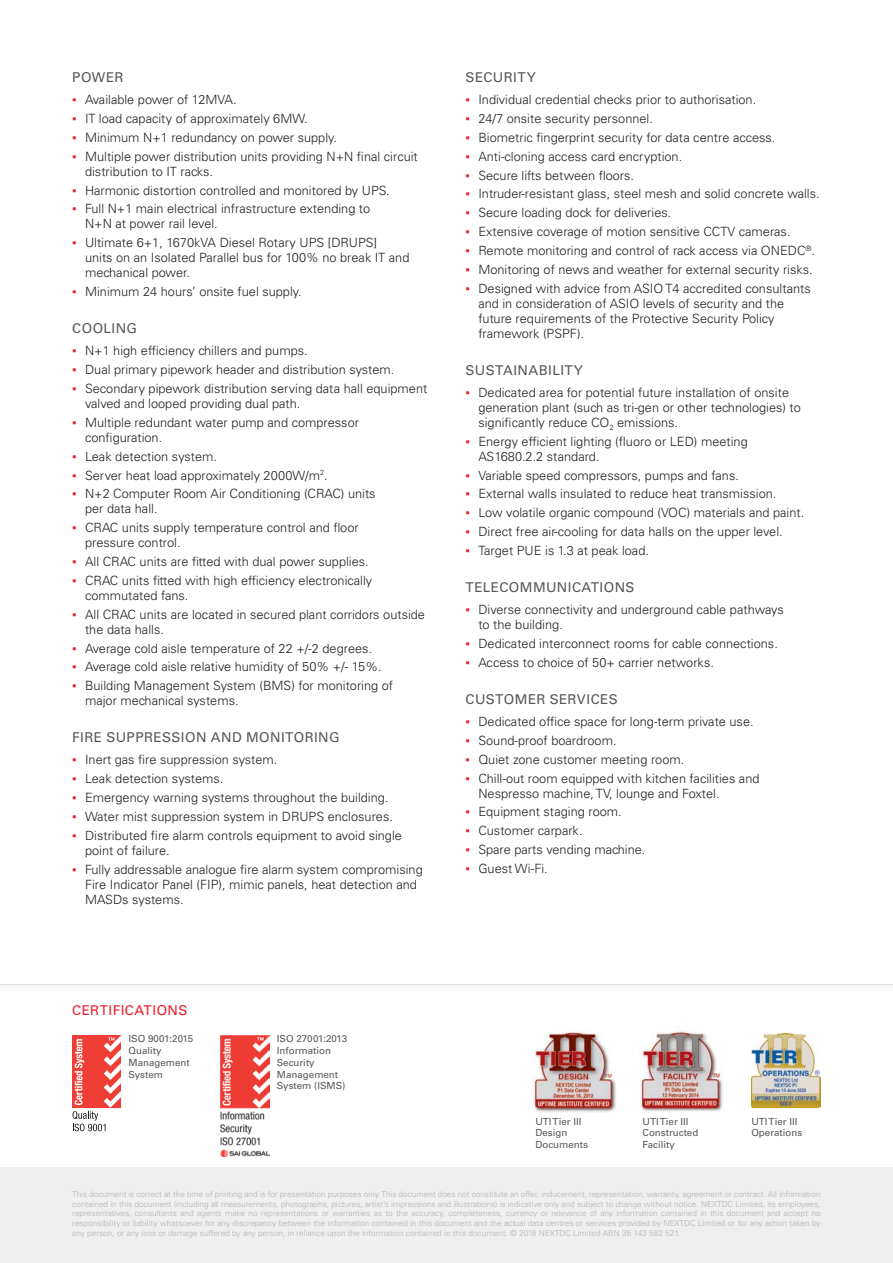
<style>
.page{position:relative;width:893px;height:1263px;background:#fff}
.page>*{position:absolute;margin:0;border:0;box-sizing:border-box;transform-origin:0 0}
.t1{font:13.5px "Univers LT Std";letter-spacing:.03em;color:#55575a}
.t2{font:13.5px "Univers LT Std";letter-spacing:.035em;color:#ed1c2b}
.t3{font:300 12.75px/15px "Univers LT Std";color:#231f20}
.t4{font:9.75px/11.7px "Univers LT Std";color:#55575a}
.t5{font:300 8.25px/9.9px "Univers LT Std";color:#afb3b7;text-align:justify}
.s1{font-family:"Arial";font-weight:400;color:#ed1c2b}
</style>
<div class="page">
<div style="left:0;top:1167px;width:893px;height:96px;background:#f0eff0"></div>
<div style="left:72px;top:1035px;width:49px;height:72px;background:#ef3e36"></div>
<svg style="left:73px;top:1035px;width:48px;height:96px"></svg>
<img style="left:221px;top:1035px;width:48px;height:121px">
<img style="left:533px;top:1032px;width:83px;height:81px">
<img style="left:640px;top:1030px;width:84px;height:83px">
<img style="left:751px;top:1034px;width:70px;height:73px">
<p class="t1" style="left:72px;top:69px;width:53px">POWER</p>
<p class="t3" style="left:72px;top:92px;width:166px"><span class="s1">▪</span> Available power of 12MVA.</p>
<p class="t3" style="left:72px;top:111px;width:237px"><span class="s1">▪</span> IT load capacity of approximately 6MW.</p>
<p class="t3" style="left:72px;top:130px;width:266px"><span class="s1">▪</span> Minimum N+1 redundancy on power supply.</p>
<p class="t3" style="left:85px;top:149px;width:334px;text-indent:-13px"><span class="s1">▪</span> Multiple power distribution units providing N+N final circuit distribution to IT racks.</p>
<p class="t3" style="left:72px;top:183px;width:319px"><span class="s1">▪</span> Harmonic distortion controlled and monitored by UPS.</p>
<p class="t3" style="left:85px;top:201px;width:287px;text-indent:-13px"><span class="s1">▪</span> Full N+1 main electrical infrastructure extending to<br>N+N at power rail level.</p>
<p class="t3" style="left:85px;top:235px;width:326px;text-indent:-13px"><span class="s1">▪</span> Ultimate 6+1, 1670kVA Diesel Rotary UPS [DRUPS]<br>units on an Isolated Parallel bus for 100% no break IT and mechanical power.</p>
<p class="t3" style="left:72px;top:284px;width:231px"><span class="s1">▪</span> Minimum 24 hours’ onsite fuel supply.</p>
<p class="t1" style="left:72px;top:320px;width:66px">COOLING</p>
<p class="t3" style="left:72px;top:343px;width:237px"><span class="s1">▪</span> N+1 high efficiency chillers and pumps.</p>
<p class="t3" style="left:72px;top:362px;width:324px"><span class="s1">▪</span> Dual primary pipework header and distribution system.</p>
<p class="t3" style="left:85px;top:381px;width:344px;text-indent:-13px"><span class="s1">▪</span> Secondary pipework distribution serving data hall equipment valved and looped providing dual path.</p>
<p class="t3" style="left:85px;top:415px;width:275px;text-indent:-13px"><span class="s1">▪</span> Multiple redundant water pump and compressor configuration.</p>
<p class="t3" style="left:72px;top:449px;width:146px"><span class="s1">▪</span> Leak detection system.</p>
<p class="t3" style="left:72px;top:467px;width:257px"><span class="s1">▪</span> Server heat load approximately 2000W/m<sup>2</sup>.</p>
<p class="t3" style="left:85px;top:486px;width:292px;text-indent:-13px"><span class="s1">▪</span> N+2 Computer Room Air Conditioning (CRAC) units per data hall.</p>
<p class="t3" style="left:85px;top:520px;width:275px;text-indent:-13px"><span class="s1">▪</span> CRAC units supply temperature control and floor pressure control.</p>
<p class="t3" style="left:72px;top:554px;width:298px"><span class="s1">▪</span> All CRAC units are fitted with dual power supplies.</p>
<p class="t3" style="left:85px;top:573px;width:289px;text-indent:-13px"><span class="s1">▪</span> CRAC units fitted with high efficiency electronically commutated fans.</p>
<p class="t3" style="left:85px;top:607px;width:341px;text-indent:-13px"><span class="s1">▪</span> All CRAC units are located in secured plant corridors outside the data halls.</p>
<p class="t3" style="left:72px;top:640px;width:301px"><span class="s1">▪</span> Average cold aisle temperature of 22 +/-2 degrees.</p>
<p class="t3" style="left:72px;top:659px;width:311px"><span class="s1">▪</span> Average cold aisle relative humidity of 50% +/- 15%.</p>
<p class="t3" style="left:85px;top:678px;width:310px;text-indent:-13px"><span class="s1">▪</span> Building Management System (BMS) for monitoring of major mechanical systems.</p>
<p class="t1" style="left:72px;top:729px;width:269px">FIRE SUPPRESSION AND MONITORING</p>
<p class="t3" style="left:72px;top:752px;width:207px"><span class="s1">▪</span> Inert gas fire suppression system.</p>
<p class="t3" style="left:72px;top:771px;width:153px"><span class="s1">▪</span> Leak detection systems.</p>
<p class="t3" style="left:72px;top:790px;width:318px"><span class="s1">▪</span> Emergency warning systems throughout the building.</p>
<p class="t3" style="left:72px;top:809px;width:322px"><span class="s1">▪</span> Water mist suppression system in DRUPS enclosures.</p>
<p class="t3" style="left:85px;top:828px;width:318px;text-indent:-13px"><span class="s1">▪</span> Distributed fire alarm controls equipment to avoid single point of failure.</p>
<p class="t3" style="left:85px;top:861px;width:339px;text-indent:-13px"><span class="s1">▪</span> Fully addressable analogue fire alarm system compromising<br>Fire Indicator Panel (FIP), mimic panels, heat detection and<br>MASDs systems.</p>
<p class="t1" style="left:466px;top:69px;width:72px">SECURITY</p>
<p class="t3" style="left:466px;top:92px;width:292px"><span class="s1">▪</span> Individual credential checks prior to authorisation.</p>
<p class="t3" style="left:466px;top:111px;width:189px"><span class="s1">▪</span> 24/7 onsite security personnel.</p>
<p class="t3" style="left:466px;top:130px;width:311px"><span class="s1">▪</span> Biometric fingerprint security for data centre access.</p>
<p class="t3" style="left:466px;top:149px;width:218px"><span class="s1">▪</span> Anti-cloning access card encryption.</p>
<p class="t3" style="left:466px;top:168px;width:170px"><span class="s1">▪</span> Secure lifts between floors.</p>
<p class="t3" style="left:466px;top:186px;width:356px"><span class="s1">▪</span> Intruder-resistant glass, steel mesh and solid concrete walls.</p>
<p class="t3" style="left:466px;top:205px;width:207px"><span class="s1">▪</span> Secure loading dock for deliveries.</p>
<p class="t3" style="left:466px;top:224px;width:326px"><span class="s1">▪</span> Extensive coverage of motion sensitive CCTV cameras.</p>
<p class="t3" style="left:466px;top:243px;width:351px"><span class="s1">▪</span> Remote monitoring and control of rack access via ONEDC<sup>®</sup>.</p>
<p class="t3" style="left:466px;top:262px;width:349px"><span class="s1">▪</span> Monitoring of news and weather for external security risks.</p>
<p class="t3" style="left:478px;top:281px;width:334px;text-indent:-13px"><span class="s1">▪</span> Designed with advice from ASIO T4 accredited consultants and in consideration of ASIO levels of security and the future requirements of the Protective Security Policy framework (PSPF).</p>
<p class="t1" style="left:466px;top:362px;width:119px">SUSTAINABILITY</p>
<p class="t3" style="left:478px;top:385px;width:324px;text-indent:-13px"><span class="s1">▪</span> Dedicated area for potential future installation of onsite generation plant (such as tri-gen or other technologies) to significantly reduce CO<sub>2</sub> emissions.</p>
<p class="t3" style="left:478px;top:434px;width:271px;text-indent:-13px"><span class="s1">▪</span> Energy efficient lighting (fluoro or LED) meeting<br>AS1680.2.2 standard.</p>
<p class="t3" style="left:466px;top:467px;width:275px"><span class="s1">▪</span> Variable speed compressors, pumps and fans.</p>
<p class="t3" style="left:466px;top:486px;width:312px"><span class="s1">▪</span> External walls insulated to reduce heat transmission.</p>
<p class="t3" style="left:466px;top:505px;width:340px"><span class="s1">▪</span> Low volatile organic compound (VOC) materials and paint.</p>
<p class="t3" style="left:466px;top:524px;width:319px"><span class="s1">▪</span> Direct free air-cooling for data halls on the upper level.</p>
<p class="t3" style="left:466px;top:543px;width:185px"><span class="s1">▪</span> Target PUE is 1.3 at peak load.</p>
<p class="t1" style="left:466px;top:579px;width:171px">TELECOMMUNICATIONS</p>
<p class="t3" style="left:478px;top:602px;width:307px;text-indent:-13px"><span class="s1">▪</span> Diverse connectivity and underground cable pathways to the building.</p>
<p class="t3" style="left:466px;top:636px;width:314px"><span class="s1">▪</span> Dedicated interconnect rooms for cable connections.</p>
<p class="t3" style="left:466px;top:655px;width:250px"><span class="s1">▪</span> Access to choice of 50+ carrier networks.</p>
<p class="t1" style="left:466px;top:691px;width:154px">CUSTOMER SERVICES</p>
<p class="t3" style="left:466px;top:714px;width:289px"><span class="s1">▪</span> Dedicated office space for long-term private use.</p>
<p class="t3" style="left:466px;top:733px;width:152px"><span class="s1">▪</span> Sound-proof boardroom.</p>
<p class="t3" style="left:466px;top:752px;width:220px"><span class="s1">▪</span> Quiet zone customer meeting room.</p>
<p class="t3" style="left:478px;top:770px;width:283px;text-indent:-13px"><span class="s1">▪</span> Chill-out room equipped with kitchen facilities and<br>Nespresso machine, TV, lounge and Foxtel.</p>
<p class="t3" style="left:466px;top:804px;width:158px"><span class="s1">▪</span> Equipment staging room.</p>
<p class="t3" style="left:466px;top:823px;width:118px"><span class="s1">▪</span> Customer carpark.</p>
<p class="t3" style="left:466px;top:842px;width:181px"><span class="s1">▪</span> Spare parts vending machine.</p>
<p class="t3" style="left:466px;top:861px;width:84px"><span class="s1">▪</span> Guest Wi-Fi.</p>
<p class="t2" style="left:72px;top:1002px;width:117px">CERTIFICATIONS</p>
<p class="t4" style="left:129px;top:1033px;width:66px">ISO 9001:2015<br>Quality<br>Management<br>System</p>
<p class="t4" style="left:277px;top:1033px;width:72px">ISO 27001:2013<br>Information<br>Security<br>Management<br>System (ISMS)</p>
<p class="t4" style="left:535px;top:1115px;width:54px">UTI Tier III<br>Design<br>Documents</p>
<p class="t4" style="left:642px;top:1115px;width:57px">UTI Tier III<br>Constructed<br>Facility</p>
<p class="t4" style="left:751px;top:1115px;width:52px">UTI Tier III<br>Operations</p>
<p class="t5" style="left:72px;top:1189px;width:750px">This document is correct at the time of printing and is for presentation purposes only. This document does not constitute an offer, inducement, representation, warranty, agreement or contract. All information contained in this document (including all measurements, photographs, pictures, artist’s impressions and illustrations) is indicative only and subject to change without notice. NEXTDC Limited, its employees, representatives, consultants and agents make no representations or warranties as to the accuracy, completeness, currency or relevance of any information contained in this document and accept no responsibility or liability whatsoever for any discrepancy between the information contained in this document and the actual data centres or services provided by NEXTDC Limited or for any action taken by any person, or any loss or damage suffered by any person, in reliance upon the information contained in this document. © 2018 NEXTDC Limited ABN 35 143 582 521.</p>
</div>
